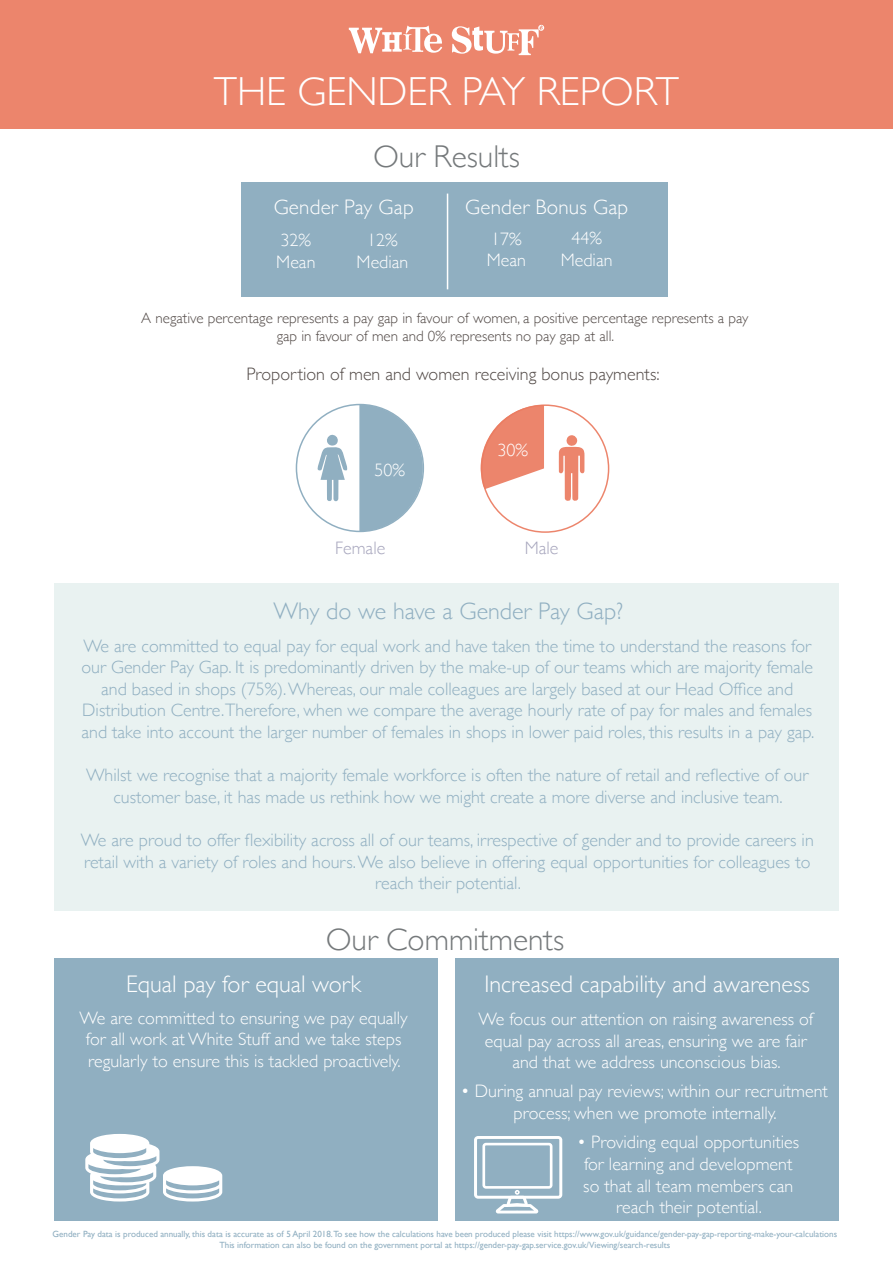
<style>
.page{position:relative;width:893px;height:1263px;background:#fff}
.page>*{position:absolute;margin:0;border:0;box-sizing:border-box;transform-origin:0 0}
.t1{font:300 40.5px "Gill Sans";color:#fff}
.t2{font:300 31.5px "Gill Sans";color:#75797b}
.t3{font:300 24px "Gill Sans";color:#fff}
.t4{font:300 24px "Gill Sans";color:#90afc1}
.t5{font:300 21px "Gill Sans";letter-spacing:.01em;color:#fff}
.t6{font:300 18px/21.6px "Gill Sans";color:#90afc1;text-align:center}
.t7{font:300 18px/21.6px "Gill Sans";color:#fff;text-align:center}
.t8{font:300 18px "Gill Sans";color:#524a47}
.t9{font:300 18px "Gill Sans";color:#a7a6bd}
.t10{font:300 15px/18px "Gill Sans";color:#524a47;text-align:center}
.t11{font:9px/10.8px "Gill Sans";color:#90afc1;text-align:center}
</style>
<div class="page">
<div style="left:455px;top:958px;width:384px;height:263px;background:#90afc1"></div>
<div style="left:241px;top:183px;width:427px;height:114px;background:#90afc1"></div>
<div style="left:54px;top:584px;width:785px;height:327px;background:#e6f0ef"></div>
<div style="left:54px;top:958px;width:383px;height:263px;background:#90afc1"></div>
<svg style="left:481px;top:407px;width:63px;height:82px"></svg>
<svg style="left:359px;top:404px;width:64px;height:127px"></svg>
<svg style="left:318px;top:434px;width:30px;height:68px"></svg>
<svg style="left:559px;top:435px;width:25px;height:66px"></svg>
<div style="left:0;top:0;width:893px;height:128px;background:#ec856c"></div>
<svg style="left:349px;top:26px;width:93px;height:27px"></svg>
<svg style="left:452px;top:25px;width:92px;height:30px"></svg>
<hr style="left:447px;top:194px;width:1px;height:95px;background:#fff">
<svg style="left:85px;top:1134px;width:137px;height:67px"></svg>
<svg style="left:474px;top:1136px;width:88px;height:77px"></svg>
<h1 class="t1" style="left:214px;top:59px;width:467px">THE GENDER PAY REPORT</h1>
<h2 class="t2" style="left:373px;top:132px;width:148px">Our Results</h2>
<p class="t5" style="left:274px;top:191px;width:142px">Gender Pay Gap</p>
<p class="t5" style="left:465px;top:191px;width:165px">Gender Bonus Gap</p>
<p class="t7" style="left:357px;top:229px;width:53px">12%<br>Median</p>
<p class="t7" style="left:561px;top:227px;width:53px">44%<br>Median</p>
<p class="t7" style="left:276px;top:229px;width:41px;text-align:left">32%<br>Mean</p>
<p class="t7" style="left:487px;top:227px;width:41px;text-align:left">17%<br>Mean</p>
<p class="t10" style="left:141px;top:309px;width:609px">A negative percentage represents a pay gap in favour of women, a positive percentage represents a pay gap in favour of men and 0% represents no pay gap at all.</p>
<p class="t8" style="left:246px;top:360px;width:415px">Proportion of men and women receiving bonus payments:</p>
<p class="t7" style="left:374px;top:459px;width:32px">50%</p>
<p class="t7" style="left:497px;top:439px;width:32px">30%</p>
<p class="t9" style="left:335px;top:534px;width:52px">Female</p>
<p class="t9" style="left:525px;top:534px;width:35px">Male</p>
<h3 class="t4" style="left:273px;top:592px;width:351px">Why do we have a Gender Pay Gap?</h3>
<p class="t6" style="left:81px;top:634px;width:734px">We are committed to equal pay for equal work and have taken the time to understand the reasons for our Gender Pay Gap. It is predominantly driven by the make-up of our teams which are majority female and based in shops (75%). Whereas, our male colleagues are largely based at our Head Office and Distribution Centre.Therefore, when we compare the average hourly rate of pay for males and females and take into account the larger number of females in shops in lower paid roles, this results in a pay gap.</p>
<p class="t6" style="left:86px;top:764px;width:724px">Whilst we recognise that a majority female workforce is often the nature of retail and reflective of our customer base, it has made us rethink how we might create a more diverse and inclusive team.</p>
<p class="t6" style="left:81px;top:828px;width:735px">We are proud to offer flexibility across all of our teams, irrespective of gender and to provide careers in retail with a variety of roles and hours. We also believe in offering equal opportunities for colleagues to reach their potential.</p>
<h2 class="t2" style="left:326px;top:914px;width:240px">Our Commitments</h2>
<h3 class="t3" style="left:126px;top:965px;width:236px">Equal pay for equal work</h3>
<h3 class="t3" style="left:484px;top:965px;width:327px">Increased capability and awareness</h3>
<p class="t7" style="left:80px;top:1006px;width:330px">We are committed to ensuring we pay equally for all work at White Stuff and we take steps regularly to ensure this is tackled proactively.</p>
<p class="t7" style="left:479px;top:1007px;width:336px">We focus our attention on raising awareness of equal pay across all areas, ensuring we are fair and that we address unconscious bias.</p>
<p class="t7" style="left:461px;top:1079px;width:369px">• During annual pay reviews; within our recruitment process; when we promote internally.</p>
<p class="t7" style="left:577px;top:1131px;width:223px">• Providing equal opportunities for learning and development so that all team members can reach their potential.</p>
<p class="t11" style="left:53px;top:1228px;width:786px">Gender Pay data is produced annually, this data is accurate as of 5 April 2018.To see how the calculations have been produced please visit https://www.gov.uk/guidance/gender-pay-gap-reporting-make-your-calculations<br>This information can also be found on the government portal at https://gender-pay-gap.service.gov.uk/Viewing/search-results</p>
</div>
